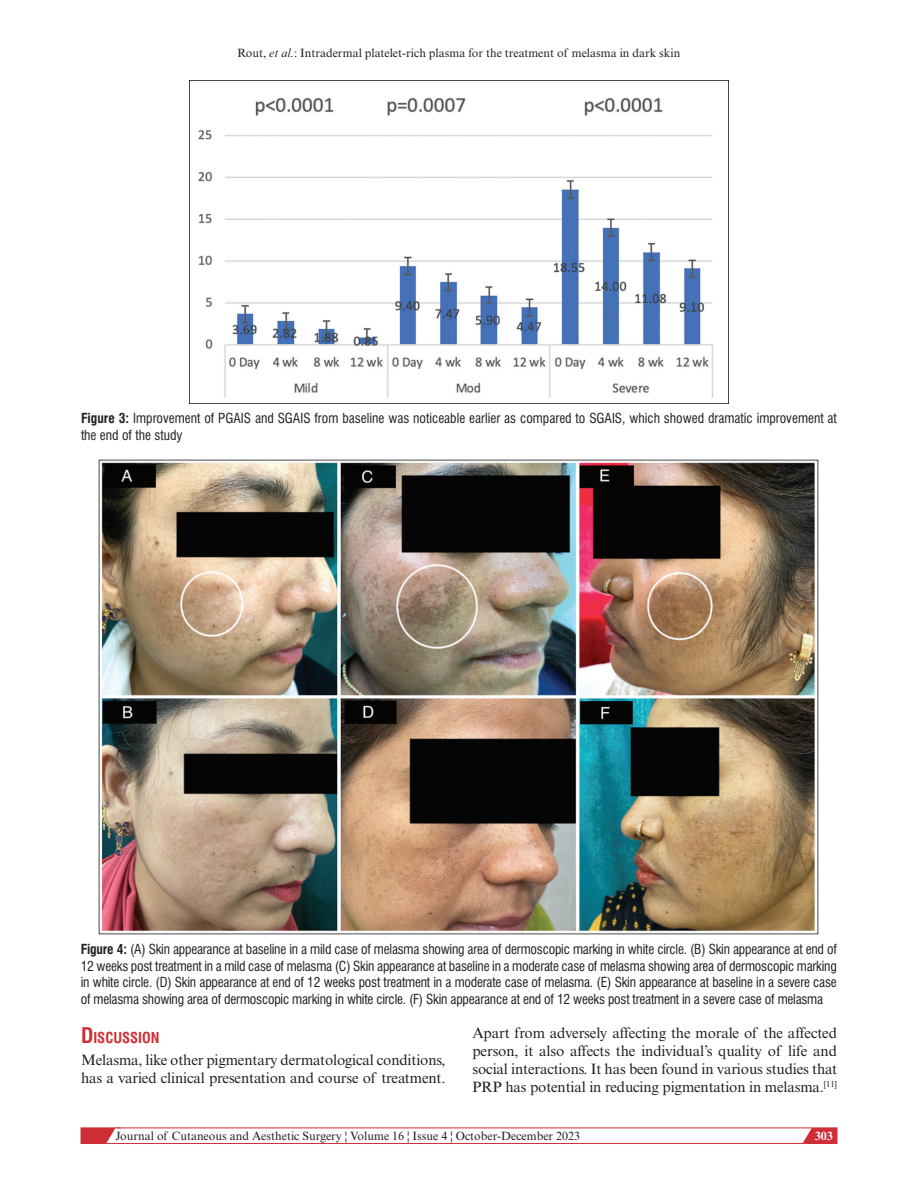
<style>
.page{position:relative;width:918px;height:1188px;background:#fff}
.page>*{position:absolute;margin:0;border:0;box-sizing:border-box;transform-origin:0 0}
.t1{font:15px/18px "Times New Roman MT Std";letter-spacing:-.01em;color:#231f20}
.t2{font:700 condensed 14.7px "Swiss 721 BT";color:#d02e37}
.t3{font:condensed 13.5px/16.5px "Swiss 721 BT";color:#231f20}
.t4{font:12px "Times New Roman MT Std";color:#231f20}
.t5{font:700 12px "Times New Roman MT Std";color:#fff}
.s1{font-style:italic}
.s2{font-weight:700}
.s3{font-size:21px}
</style>
<div class="page">
<svg style="left:798px;top:1127px;width:39px;height:15px"></svg>
<div style="left:81px;top:1128px;width:756px;height:16px;border:1px solid #d02e37"></div>
<svg style="left:81px;top:1127px;width:40px;height:17px"></svg>
<img style="left:189px;top:81px;width:540px;height:323px">
<img style="left:99px;top:459px;width:720px;height:476px">
<p class="t4" style="left:238px;top:46px;width:444px">Rout, <span class="s1">et al.</span>: Intradermal platelet-rich plasma for the treatment of melasma in dark skin</p>
<p class="t3" style="left:81px;top:410px;width:757px"><span class="s2">Figure 3:</span> Improvement of PGAIS and SGAIS from baseline was noticeable earlier as compared to SGAIS, which showed dramatic improvement at the end of the study</p>
<p class="t3" style="left:81px;top:941px;width:758px;text-align:justify"><span class="s2">Figure 4:</span> (A) Skin appearance at baseline in a mild case of melasma showing area of dermoscopic marking in white circle. (B) Skin appearance at end of 12 weeks post treatment in a mild case of melasma (C) Skin appearance at baseline in a moderate case of melasma showing area of dermoscopic marking in white circle. (D) Skin appearance at end of 12 weeks post treatment in a moderate case of melasma. (E) Skin appearance at baseline in a severe case of melasma showing area of dermoscopic marking in white circle. (F) Skin appearance at end of 12 weeks post treatment in a severe case of melasma</p>
<p class="t2" style="left:81px;top:1029px;width:80px"><span class="s3">D</span>ISCUSSION</p>
<p class="t1" style="left:81px;top:1051px;width:366px">Melasma, like other pigmentary dermatological conditions, has a varied clinical presentation and course of treatment.</p>
<p class="t1" style="left:472px;top:1024px;width:366px;text-align:justify">Apart from adversely affecting the morale of the affected person, it also affects the individual’s quality of life and social interactions. It has been found in various studies that PRP has potential in reducing pigmentation in melasma.<sup>[11]</sup></p>
<p class="t4" style="left:116px;top:1129px;width:466px">Journal of Cutaneous and Aesthetic Surgery ¦ Volume 16 ¦ Issue 4 ¦ October-December 2023</p>
<p class="t5" style="left:815px;top:1128px;width:19px">303</p>
</div>
